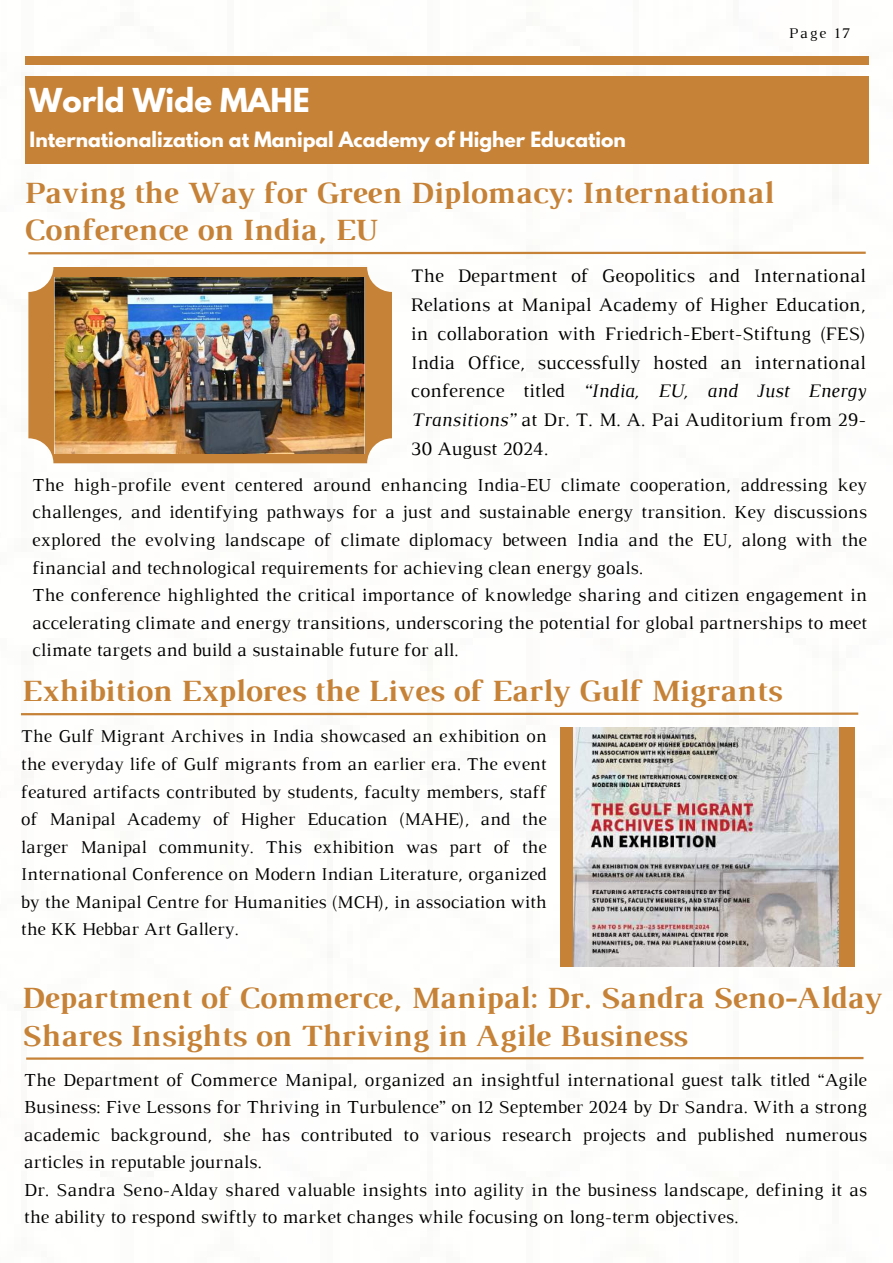
<style>
.page{position:relative;width:893px;height:1263px;background:#fff}
.page>*{position:absolute;margin:0;border:0;box-sizing:border-box;transform-origin:0 0}
.t1{font:700 31.5px/37.7px "Luthier";color:#c68236}
.t2{font:700 29.25px "League Spartan";color:#fff}
.t3{font:19.5px/28.7px "Luthier";color:#000;text-align:justify}
.t4{font:18.75px/27.6px "Luthier";color:#000}
.t5{font:700 18.75px "League Spartan";color:#fff}
.t6{font:18.38px/27.6px "Luthier";color:#000;text-align:justify}
.t7{font:15.08px "Luthier";letter-spacing:.14em;color:#000}
.s1{font-style:italic}
</style>
<div class="page">
<div style="left:25px;top:57px;width:843px;height:7px;background:#c68236"></div>
<div style="left:25px;top:76px;width:843px;height:88px;background:#c68236"></div>
<div style="left:28px;top:267px;width:364px;height:196px;background:#c68236;border-radius:25px"></div>
<svg style="left:28px;top:251px;width:838px;height:4px"></svg>
<img style="left:54px;top:277px;width:311px;height:177px">
<svg style="left:21px;top:712px;width:838px;height:4px"></svg>
<div style="left:560px;top:727px;width:295px;height:240px;background:#c68236"></div>
<img style="left:573px;top:727px;width:265px;height:240px">
<svg style="left:26px;top:1056px;width:838px;height:4px"></svg>
<h2 class="t2" style="left:30px;top:86px;width:282px">World Wide MAHE</h2>
<p class="t5" style="left:30px;top:130px;width:598px">Internationalization at Manipal Academy of Higher Education</p>
<p class="t7" style="left:789px;top:28px;width:63px">Page 17</p>
<h1 class="t1" style="left:23px;top:176px;width:751px">Paving the Way for Green Diplomacy: International<br>Conference on India, EU</h1>
<p class="t3" style="left:411px;top:263px;width:456px">The Department of Geopolitics and International Relations at Manipal Academy of Higher Education, in collaboration with Friedrich-Ebert-Stiftung (FES)<br>India Office, successfully hosted an international conference titled <span class="s1">“India, EU, and Just Energy Transitions”</span> at Dr. T. M. A. Pai Auditorium from 29- 30 August 2024.</p>
<p class="t4" style="left:32px;top:472px;width:836px">The high-profile event centered around enhancing India-EU climate cooperation, addressing key challenges, and identifying pathways for a just and sustainable energy transition. Key discussions explored the evolving landscape of climate diplomacy between India and the EU, along with the financial and technological requirements for achieving clean energy goals.<br>The conference highlighted the critical importance of knowledge sharing and citizen engagement in accelerating climate and energy transitions, underscoring the potential for global partnerships to meet climate targets and build a sustainable future for all.</p>
<h1 class="t1" style="left:21px;top:674px;width:761px">Exhibition Explores the Lives of Early Gulf Migrants</h1>
<p class="t6" style="left:21px;top:724px;width:527px">The Gulf Migrant Archives in India showcased an exhibition on the everyday life of Gulf migrants from an earlier era. The event featured artifacts contributed by students, faculty members, staff of Manipal Academy of Higher Education (MAHE), and the larger Manipal community. This exhibition was part of the International Conference on Modern Indian Literature, organized by the Manipal Centre for Humanities (MCH), in association with the KK Hebbar Art Gallery.</p>
<h1 class="t1" style="left:21px;top:981px;width:861px">Department of Commerce, Manipal: Dr. Sandra Seno-Alday<br>Shares Insights on Thriving in Agile Business</h1>
<p class="t4" style="left:24px;top:1067px;width:844px">The Department of Commerce Manipal, organized an insightful international guest talk titled “Agile Business: Five Lessons for Thriving in Turbulence” on 12 September 2024 by Dr Sandra. With a strong academic background, she has contributed to various research projects and published numerous articles in reputable journals.<br>Dr. Sandra Seno-Alday shared valuable insights into agility in the business landscape, defining it as the ability to respond swiftly to market changes while focusing on long-term objectives.</p>
</div>
